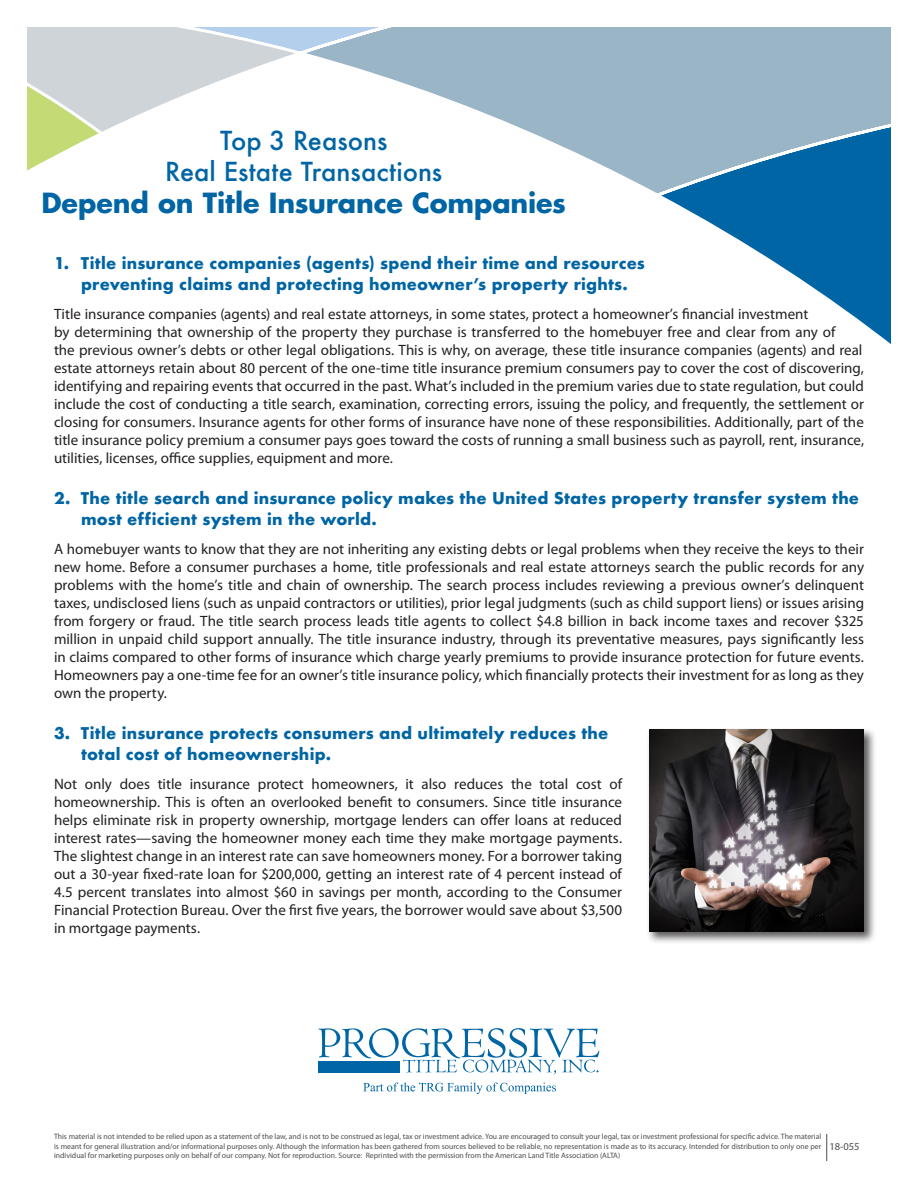
<style>
.page{position:relative;width:918px;height:1188px;background:#fff}
.page>*{position:absolute;margin:0;border:0;box-sizing:border-box;transform-origin:0 0}
.t1{font:700 27px "Futura Std";letter-spacing:-.005em;color:#0065a4}
.t2{font:500 25.5px "Futura";color:#0065a4}
.t3{font:700 15.75px/21.6px "Futura";letter-spacing:.015em;color:#0065a4}
.t4{font:15px/18px "Myriad Pro";color:#231f20;text-align:justify}
.t5{font:10.5px "Myriad Pro";color:#4b4c4d}
.t6{font:7.8px/9.3px "Myriad Pro";color:#4b4c4d;text-align:justify}
</style>
<div class="page">
<svg style="left:826px;top:1134px;width:1px;height:27px"></svg>
<svg style="left:556px;top:27px;width:335px;height:317px"></svg>
<svg style="left:27px;top:27px;width:529px;height:144px"></svg>
<svg style="left:319px;top:1028px;width:280px;height:46px"></svg>
<div style="left:319px;top:1061px;width:81px;height:12px;background:#0065a4"></div>
<svg style="left:363px;top:1083px;width:193px;height:11px"></svg>
<div style="left:646px;top:727px;width:231px;height:217px;background:#231f20;opacity:.75"></div>
<img style="left:649px;top:730px;width:215px;height:202px">
<p class="t2" style="left:220px;top:123px;width:169px">Top 3 Reasons</p>
<p class="t2" style="left:165px;top:154px;width:279px">Real Estate Transactions</p>
<p class="t1" style="left:41px;top:185px;width:526px">Depend on Title Insurance Companies</p>
<p class="t3" style="left:81px;top:252px;width:565px;text-indent:-27px">1. Title insurance companies (agents) spend their time and resources preventing claims and protecting homeowner’s property rights.</p>
<p class="t4" style="left:54px;top:305px;width:812px;text-align:left">Title insurance companies (agents) and real estate attorneys, in some states, protect a homeowner’s financial investment<br>by determining that ownership of the property they purchase is transferred to the homebuyer free and clear from any of<br>the previous owner’s debts or other legal obligations. This is why, on average, these title insurance companies (agents) and real estate attorneys retain about 80 percent of the one-time title insurance premium consumers pay to cover the cost of discovering, identifying and repairing events that occurred in the past. What’s included in the premium varies due to state regulation, but could include the cost of conducting a title search, examination, correcting errors, issuing the policy, and frequently, the settlement or closing for consumers. Insurance agents for other forms of insurance have none of these responsibilities. Additionally, part of the title insurance policy premium a consumer pays goes toward the costs of running a small business such as payroll, rent, insurance, utilities, licenses, office supplies, equipment and more.</p>
<p class="t3" style="left:81px;top:487px;width:780px;text-indent:-27px">2. The title search and insurance policy makes the United States property transfer system the most efficient system in the world.</p>
<p class="t4" style="left:54px;top:540px;width:812px">A homebuyer wants to know that they are not inheriting any existing debts or legal problems when they receive the keys to their new home. Before a consumer purchases a home, title professionals and real estate attorneys search the public records for any problems with the home’s title and chain of ownership. The search process includes reviewing a previous owner’s delinquent taxes, undisclosed liens (such as unpaid contractors or utilities), prior legal judgments (such as child support liens) or issues arising from forgery or fraud. The title search process leads title agents to collect $4.8 billion in back income taxes and recover $325 million in unpaid child support annually. The title insurance industry, through its preventative measures, pays significantly less in claims compared to other forms of insurance which charge yearly premiums to provide insurance protection for future events.<br>Homeowners pay a one-time fee for an owner’s title insurance policy, which financially protects their investment for as long as they own the property.</p>
<p class="t3" style="left:81px;top:722px;width:529px;text-indent:-27px">3. Title insurance protects consumers and ultimately reduces the total cost of homeownership.</p>
<p class="t4" style="left:54px;top:775px;width:570px">Not only does title insurance protect homeowners, it also reduces the total cost of homeownership. This is often an overlooked benefit to consumers. Since title insurance helps eliminate risk in property ownership, mortgage lenders can offer loans at reduced interest rates—saving the homeowner money each time they make mortgage payments.<br>The slightest change in an interest rate can save homeowners money. For a borrower taking out a 30-year fixed-rate loan for $200,000, getting an interest rate of 4 percent instead of 4.5 percent translates into almost $60 in savings per month, according to the Consumer Financial Protection Bureau. Over the first five years, the borrower would save about $3,500 in mortgage payments.</p>
<p class="t6" style="left:54px;top:1132px;width:769px">This material is not intended to be relied upon as a statement of the law, and is not to be construed as legal, tax or investment advice. You are encouraged to consult your legal, tax or investment professional for specific advice. The material is meant for general illustration and/or informational purposes only. Although the information has been gathered from sources believed to be reliable, no representation is made as to its accuracy. Intended for distribution to only one per individual for marketing purposes only on behalf of our company. Not for reproduction. Source: Reprinted with the permission from the American Land Title Association (ALTA)</p>
<p class="t5" style="left:829px;top:1140px;width:32px">18-055</p>
</div>
